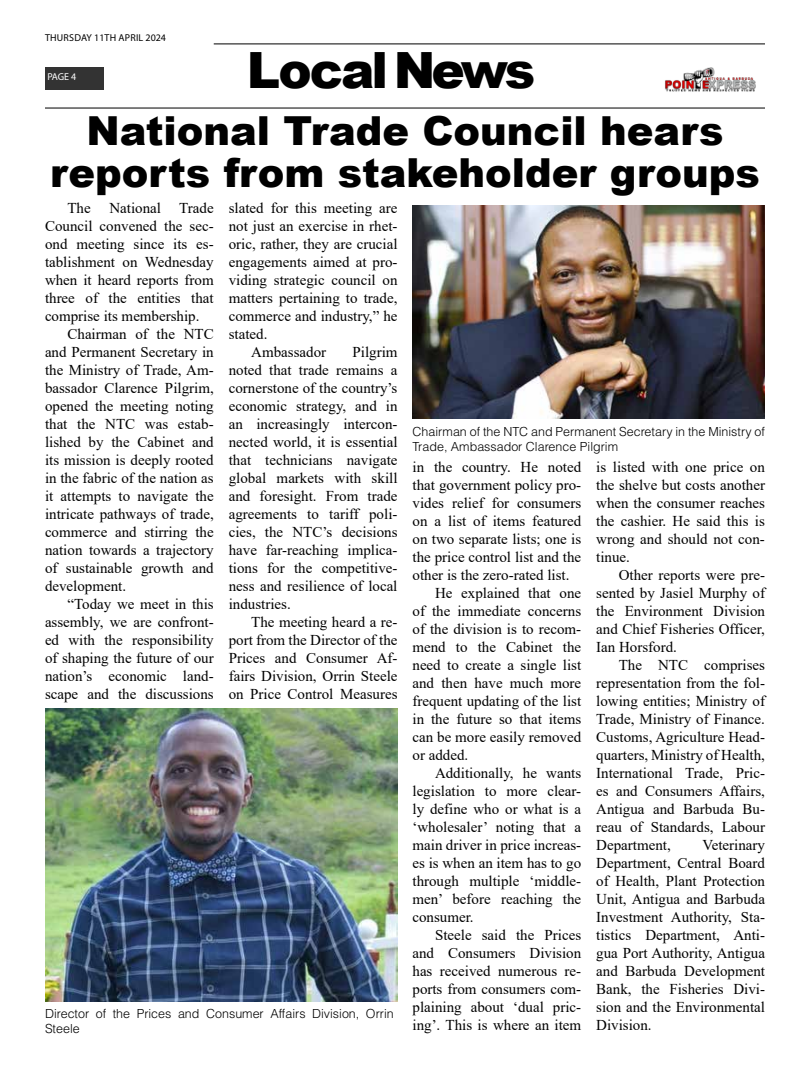
<style>
.page{position:relative;width:810px;height:1080px;background:#fff}
.page>*{position:absolute;margin:0;border:0;box-sizing:border-box;transform-origin:0 0}
.t1{font:900 50px "Arial";letter-spacing:-.06em;color:#000}
.t2{font:900 40px/42.5px "Arial";color:#000;text-align:center}
.t3{font:15px/18px "Times New Roman";color:#000;text-align:justify}
.t4{font:300 12.5px/15px "Helvetica LT Std";color:#000}
.t5{font:10px "Myriad Pro";letter-spacing:.02em;color:#000}
.t6{font:10px "Myriad Pro";color:#fff}
</style>
<div class="page">
<hr style="left:214px;top:43px;width:551px;height:2px;background:#333">
<div style="left:45px;top:67px;width:58px;height:22px;background:#333"></div>
<img style="left:665px;top:67px;width:91px;height:25px">
<hr style="left:45px;top:107px;width:720px;height:2px;background:#333">
<img style="left:412px;top:205px;width:353px;height:214px">
<img style="left:45px;top:709px;width:353px;height:292px">
<p class="t5" style="left:45px;top:31px;width:122px">THURSDAY 11TH APRIL 2024</p>
<p class="t6" style="left:47px;top:71px;width:31px">PAGE 4</p>
<h1 class="t1" style="left:247px;top:34px;width:290px">Local News</h1>
<h2 class="t2" style="left:50px;top:108px;width:711px">National Trade Council hears reports from stakeholder groups</h2>
<p class="t3" style="left:68px;top:198px;width:148px">The National Trade</p>
<p class="t3" style="left:45px;top:216px;width:170px">Council convened the sec-</p>
<p class="t3" style="left:45px;top:234px;width:170px">ond meeting since its es-</p>
<p class="t3" style="left:45px;top:252px;width:170px">tablishment on Wednesday</p>
<p class="t3" style="left:45px;top:270px;width:170px">when it heard reports from</p>
<p class="t3" style="left:45px;top:288px;width:170px">three of the entities that</p>
<p class="t3" style="left:45px;top:306px;width:156px">comprise its membership.</p>
<p class="t3" style="left:68px;top:324px;width:148px">Chairman of the NTC</p>
<p class="t3" style="left:45px;top:342px;width:170px">and Permanent Secretary in</p>
<p class="t3" style="left:45px;top:360px;width:170px">the Ministry of Trade, Am-</p>
<p class="t3" style="left:45px;top:378px;width:170px">bassador Clarence Pilgrim,</p>
<p class="t3" style="left:45px;top:396px;width:170px">opened the meeting noting</p>
<p class="t3" style="left:45px;top:414px;width:170px">that the NTC was estab-</p>
<p class="t3" style="left:45px;top:432px;width:170px">lished by the Cabinet and</p>
<p class="t3" style="left:45px;top:450px;width:170px">its mission is deeply rooted</p>
<p class="t3" style="left:45px;top:468px;width:170px">in the fabric of the nation as</p>
<p class="t3" style="left:45px;top:486px;width:170px">it attempts to navigate the</p>
<p class="t3" style="left:45px;top:504px;width:170px">intricate pathways of trade,</p>
<p class="t3" style="left:45px;top:522px;width:170px">commerce and stirring the</p>
<p class="t3" style="left:45px;top:540px;width:170px">nation towards a trajectory</p>
<p class="t3" style="left:45px;top:558px;width:170px">of sustainable growth and</p>
<p class="t3" style="left:45px;top:576px;width:83px">development.</p>
<p class="t3" style="left:68px;top:594px;width:148px">“Today we meet in this</p>
<p class="t3" style="left:45px;top:612px;width:170px">assembly, we are confront-</p>
<p class="t3" style="left:45px;top:630px;width:170px">ed with the responsibility</p>
<p class="t3" style="left:45px;top:648px;width:170px">of shaping the future of our</p>
<p class="t3" style="left:45px;top:666px;width:170px">nation’s economic land-</p>
<p class="t3" style="left:45px;top:684px;width:170px">scape and the discussions</p>
<p class="t3" style="left:229px;top:198px;width:170px">slated for this meeting are</p>
<p class="t3" style="left:229px;top:216px;width:170px">not just an exercise in rhet-</p>
<p class="t3" style="left:229px;top:234px;width:170px">oric, rather, they are crucial</p>
<p class="t3" style="left:229px;top:252px;width:170px">engagements aimed at pro-</p>
<p class="t3" style="left:229px;top:270px;width:170px">viding strategic council on</p>
<p class="t3" style="left:229px;top:288px;width:170px">matters pertaining to trade,</p>
<p class="t3" style="left:229px;top:306px;width:170px">commerce and industry,” he</p>
<p class="t3" style="left:229px;top:324px;width:40px">stated.</p>
<p class="t3" style="left:251px;top:342px;width:76px">Ambassador</p>
<p class="t3" style="left:229px;top:342px;width:170px;text-indent:124px">Pilgrim noted that trade remains a cornerstone of the country’s economic strategy, and in an increasingly intercon&shy;nected world, it is essential that technicians navigate global markets with skill and foresight. From trade agreements to tariff poli&shy;cies, the NTC’s decisions have far-reaching implica&shy;tions for the competitive&shy;ness and resilience of local industries.</p>
<p class="t3" style="left:229px;top:612px;width:170px;text-indent:22px">The meeting heard a re&shy;port from the Director of the Prices and Consumer Af&shy;fairs Division, Orrin Steele on Price Control Measures</p>
<p class="t4" style="left:45px;top:1006px;width:350px">Director of the Prices and Consumer Affairs Division, Orrin<br>Steele</p>
<p class="t4" style="left:412px;top:424px;width:354px">Chairman of the NTC and Permanent Secretary in the Ministry of<br>Trade, Ambassador Clarence Pilgrim</p>
<p class="t3" style="left:412px;top:457px;width:170px">in the country. He noted</p>
<p class="t3" style="left:412px;top:475px;width:170px">that government policy pro-</p>
<p class="t3" style="left:412px;top:493px;width:170px">vides relief for consumers</p>
<p class="t3" style="left:412px;top:511px;width:170px">on a list of items featured</p>
<p class="t3" style="left:412px;top:529px;width:170px">on two separate lists; one is</p>
<p class="t3" style="left:412px;top:547px;width:170px">the price control list and the</p>
<p class="t3" style="left:412px;top:565px;width:159px">other is the zero-rated list.</p>
<p class="t3" style="left:435px;top:583px;width:148px">He explained that one</p>
<p class="t3" style="left:412px;top:601px;width:170px">of the immediate concerns</p>
<p class="t3" style="left:412px;top:619px;width:170px">of the division is to recom-</p>
<p class="t3" style="left:412px;top:637px;width:170px">mend to the Cabinet the</p>
<p class="t3" style="left:412px;top:655px;width:170px">need to create a single list</p>
<p class="t3" style="left:412px;top:673px;width:170px">and then have much more</p>
<p class="t3" style="left:412px;top:691px;width:170px">frequent updating of the list</p>
<p class="t3" style="left:412px;top:709px;width:170px">in the future so that items</p>
<p class="t3" style="left:412px;top:727px;width:170px">can be more easily removed</p>
<p class="t3" style="left:412px;top:745px;width:57px">or added.</p>
<p class="t3" style="left:435px;top:763px;width:148px">Additionally, he wants</p>
<p class="t3" style="left:412px;top:781px;width:170px">legislation to more clear-</p>
<p class="t3" style="left:412px;top:799px;width:170px">ly define who or what is a</p>
<p class="t3" style="left:412px;top:817px;width:170px">‘wholesaler’ noting that a</p>
<p class="t3" style="left:412px;top:835px;width:170px">main driver in price increas-</p>
<p class="t3" style="left:412px;top:853px;width:170px">es is when an item has to go</p>
<p class="t3" style="left:412px;top:871px;width:170px">through multiple ‘middle-</p>
<p class="t3" style="left:412px;top:889px;width:170px">men’ before reaching the</p>
<p class="t3" style="left:412px;top:907px;width:63px">consumer.</p>
<p class="t3" style="left:435px;top:925px;width:148px">Steele said the Prices</p>
<p class="t3" style="left:412px;top:943px;width:170px">and Consumers Division</p>
<p class="t3" style="left:412px;top:961px;width:170px">has received numerous re-</p>
<p class="t3" style="left:412px;top:979px;width:170px">ports from consumers com-</p>
<p class="t3" style="left:412px;top:997px;width:170px">plaining about ‘dual pric-</p>
<p class="t3" style="left:412px;top:1015px;width:170px">ing’. This is where an item</p>
<p class="t3" style="left:596px;top:457px;width:170px">is listed with one price on the shelve but costs another when the consumer reaches the cashier. He said this is wrong and should not con&shy;tinue.</p>
<p class="t3" style="left:596px;top:565px;width:170px;text-indent:22px">Other reports were pre&shy;sented by Jasiel Murphy of the Environment Division and Chief Fisheries Officer, Ian Horsford.</p>
<p class="t3" style="left:596px;top:655px;width:170px;text-indent:22px">The NTC comprises representation from the fol&shy;lowing entities; Ministry of Trade, Ministry of Finance.<br>Customs, Agriculture Head&shy;quarters, Ministry of Health, International Trade, Pric&shy;es and Consumers Affairs, Antigua and Barbuda Bu&shy;reau of Standards, Labour Department,</p>
<p class="t3" style="left:596px;top:835px;width:170px;text-indent:106px">Veterinary Department, Central Board of Health, Plant Protection Unit, Antigua and Barbuda Investment Authority, Sta&shy;tistics Department, Anti&shy;gua Port Authority, Antigua and Barbuda Development Bank, the Fisheries Divi&shy;sion and the Environmental Division.</p>
</div>
